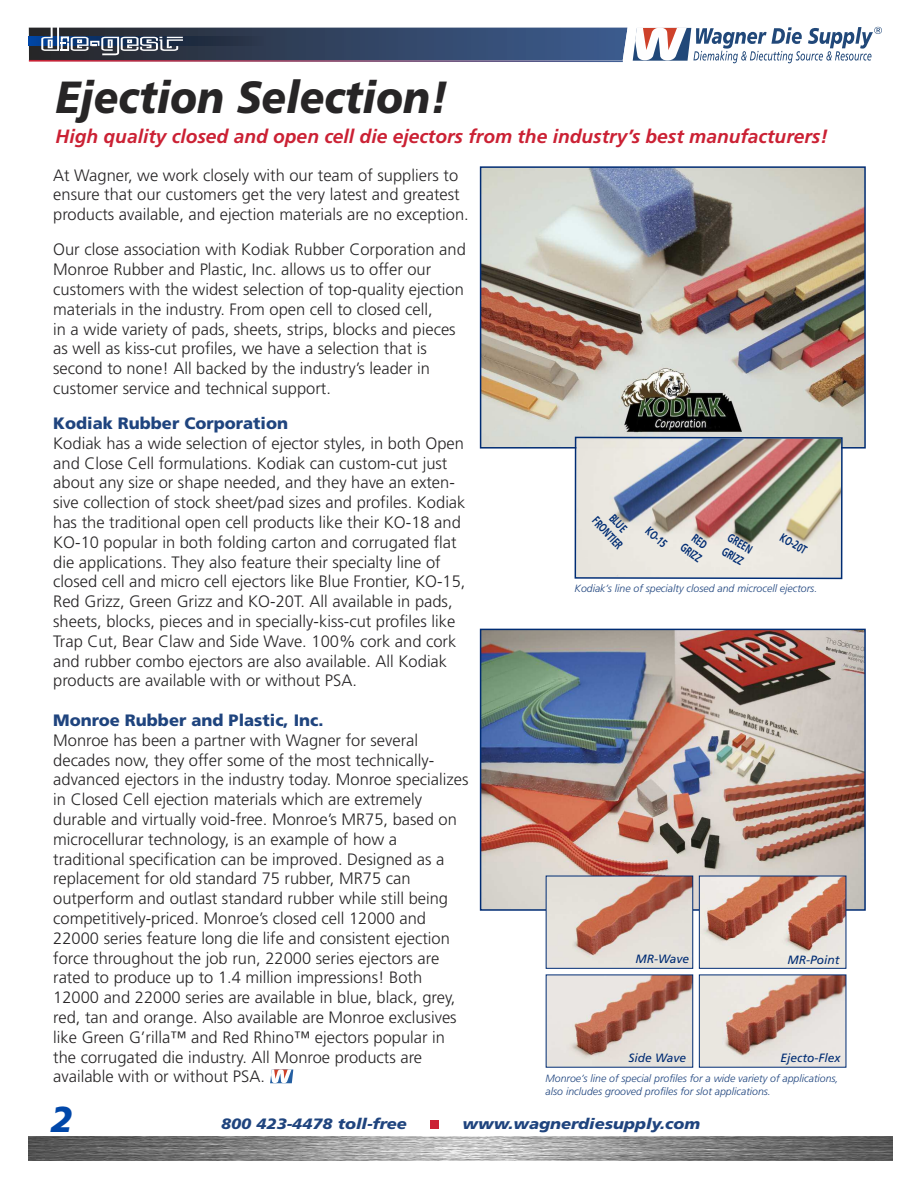
<style>
.page{position:relative;width:918px;height:1188px;background:#fff}
.page>*{position:absolute;margin:0;border:0;box-sizing:border-box;transform-origin:0 0}
.t1{font:italic 900 45px "Frutiger";color:#272526;scale:.9 1}
.t2{font:italic 900 36px "Frutiger";color:#0047a9}
.t3{font:italic 700 19.2px "Frutiger";color:#cb2134}
.t4{font:300 16.5px/19.8px "Frutiger";color:#272526}
.t5{font:900 16.5px "Frutiger";color:#1f447e}
.t6{font:italic 900 15px "Frutiger";color:#1f447e;scale:1.1 1}
.t7{font:700 12px/14.4px "Frutiger";color:#002c73;text-align:center;scale:.7 1}
.t8{font:italic 12px "Frutiger";color:#002c73}
.t9{font:italic 300 10.5px/12.6px "Frutiger";color:#1f447e}
</style>
<div class="page">
<img style="left:29px;top:1136px;width:864px;height:24px">
<img style="left:483px;top:169px;width:380px;height:277px">
<div style="left:480px;top:166px;width:386px;height:283px;border:2px solid #002c73"></div>
<img style="left:574px;top:436px;width:269px;height:144px">
<svg style="left:29px;top:26px;width:853px;height:38px"></svg>
<svg style="left:270px;top:1069px;width:23px;height:14px"></svg>
<img style="left:483px;top:632px;width:380px;height:276px">
<div style="left:480px;top:629px;width:386px;height:282px;border:2px solid #002c73"></div>
<img style="left:548px;top:878px;width:143px;height:89px">
<div style="left:546px;top:876px;width:147px;height:93px;border:1px solid #002c73"></div>
<img style="left:548px;top:976px;width:143px;height:90px">
<img style="left:701px;top:976px;width:143px;height:90px">
<img style="left:701px;top:878px;width:143px;height:89px">
<div style="left:699px;top:876px;width:147px;height:93px;border:1px solid #002c73"></div>
<div style="left:431px;top:1120px;width:8px;height:8px;background:#cb2134"></div>
<h1 class="t1" style="left:56px;top:79px;width:438px">Ejection Selection!</h1>
<p class="t3" style="left:56px;top:129px;width:774px">High quality closed and open cell die ejectors from the industry’s best manufacturers!</p>
<p class="t4" style="left:53px;top:166px;width:417px">At Wagner, we work closely with our team of suppliers to ensure that our customers get the very latest and greatest products available, and ejection materials are no exception.</p>
<p class="t4" style="left:53px;top:241px;width:414px">Our close association with Kodiak Rubber Corporation and Monroe Rubber and Plastic, Inc. allows us to offer our customers with the widest selection of top-quality ejection materials in the industry. From open cell to closed cell,<br>in a wide variety of pads, sheets, strips, blocks and pieces as well as kiss-cut profiles, we have a selection that is second to none! All backed by the industry’s leader in customer service and technical support.</p>
<p class="t5" style="left:53px;top:417px;width:236px">Kodiak Rubber Corporation</p>
<p class="t4" style="left:53px;top:434px;width:414px">Kodiak has a wide selection of ejector styles, in both Open and Close Cell formulations. Kodiak can custom-cut just about any size or shape needed, and they have an exten&shy;sive collection of stock sheet/pad sizes and profiles. Kodiak has the traditional open cell products like their KO-18 and KO-10 popular in both folding carton and corrugated flat die applications. They also feature their specialty line of closed cell and micro cell ejectors like Blue Frontier, KO-15, Red Grizz, Green Grizz and KO-20T. All available in pads, sheets, blocks, pieces and in specially-kiss-cut profiles like Trap Cut, Bear Claw and Side Wave. 100% cork and cork and rubber combo ejectors are also available. All Kodiak products are available with or without PSA.</p>
<p class="t5" style="left:53px;top:714px;width:272px">Monroe Rubber and Plastic, Inc.</p>
<p class="t4" style="left:53px;top:731px;width:417px">Monroe has been a partner with Wagner for several decades now, they offer some of the most technically&shy;advanced ejectors in the industry today. Monroe specializes in Closed Cell ejection materials which are extremely durable and virtually void-free. Monroe’s MR75, based on microcellurar technology, is an example of how a traditional specification can be improved. Designed as a replacement for old standard 75 rubber, MR75 can outperform and outlast standard rubber while still being competitively-priced. Monroe’s closed cell 12000 and 22000 series feature long die life and consistent ejection force throughout the job run, 22000 series ejectors are rated to produce up to 1.4 million impressions! Both 12000 and 22000 series are available in blue, black, grey, red, tan and orange. Also available are Monroe exclusives like Green G’rilla™ and Red Rhino™ ejectors popular in the corrugated die industry. All Monroe products are available with or without PSA.</p>
<p class="t7" style="left:610px;top:505px;width:57px;rotate:47deg">BLUE<br>FRONTIER</p>
<p class="t7" style="left:652px;top:524px;width:36px;rotate:43deg">KO-15</p>
<p class="t7" style="left:694px;top:529px;width:34px;text-align:left;rotate:36deg">RED<br>GRIZZ</p>
<p class="t7" style="left:732px;top:531px;width:40px;rotate:31deg">GREEN</p>
<p class="t7" style="left:784px;top:531px;width:43px;rotate:31deg">KO-20T</p>
<p class="t7" style="left:726px;top:545px;width:34px;rotate:31deg">GRIZZ</p>
<p class="t9" style="left:575px;top:583px;width:244px">Kodiak’s line of specialty closed and microcell ejectors.</p>
<p class="t8" style="left:635px;top:954px;width:55px">MR-Wave</p>
<p class="t8" style="left:787px;top:955px;width:53px">MR-Point</p>
<p class="t8" style="left:628px;top:1053px;width:59px">Side Wave</p>
<p class="t8" style="left:781px;top:1053px;width:62px">Ejecto-Flex</p>
<p class="t9" style="left:546px;top:1073px;width:294px">Monroe’s line of special profiles for a wide variety of applications, also includes grooved profiles for slot applications.</p>
<h2 class="t2" style="left:50px;top:1105px;width:24px">2</h2>
<p class="t6" style="left:221px;top:1117px;width:171px">800 423-4478 toll-free</p>
<p class="t6" style="left:463px;top:1117px;width:217px">www.wagnerdiesupply.com</p>
</div>
